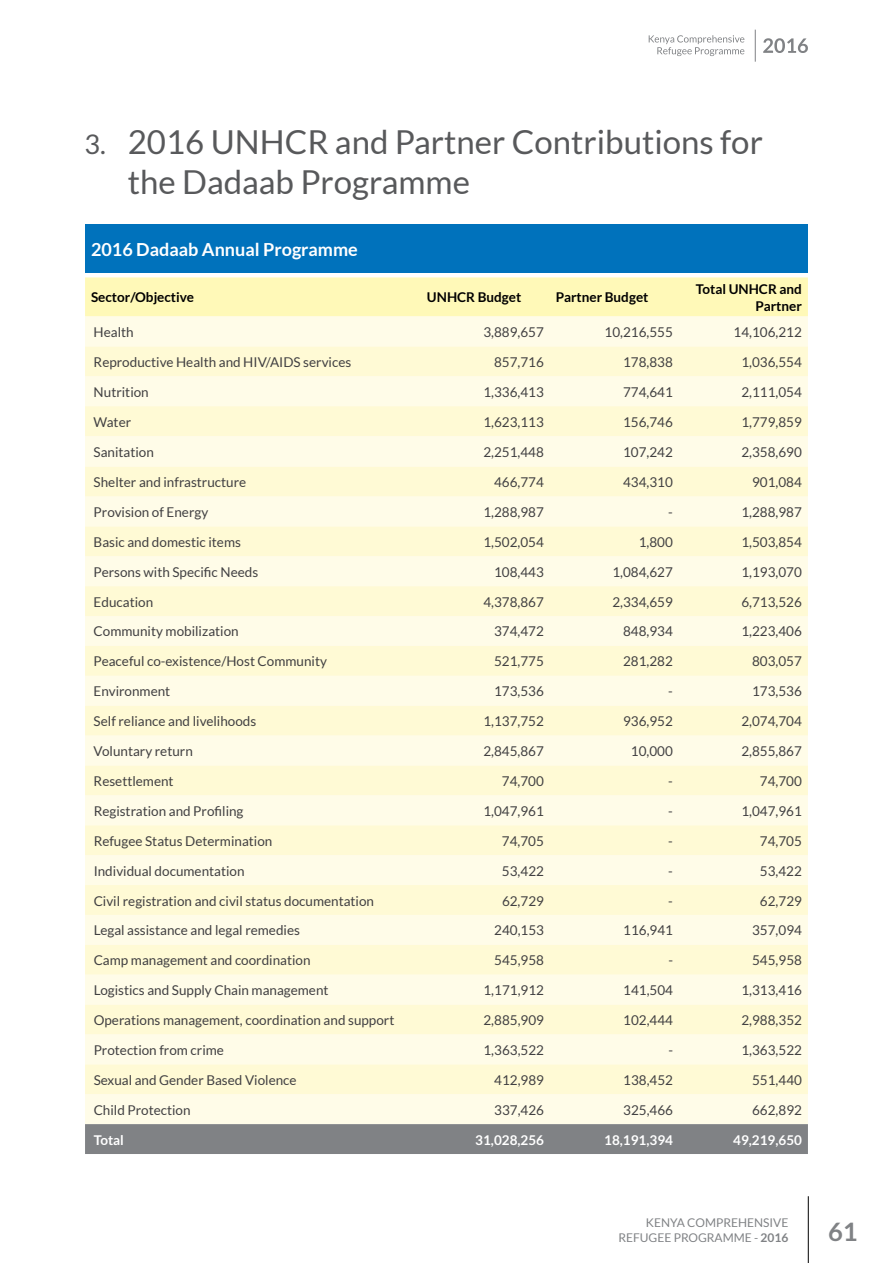
<style>
.page{position:relative;width:893px;height:1263px;background:#fff}
.page>*{position:absolute;margin:0;border:0;box-sizing:border-box;transform-origin:0 0}
.t1{font:33px/39.6px "Lato";color:#58595b}
.t2{font:700 25.5px "Lato";color:#808285}
.t3{font:700 18px "Lato";color:#fff}
.t4{font:13.5px "Lato";color:#414042}
.t5{font:700 13.5px/16.2px "Lato";color:#000;text-align:right}
.t6{font:700 13.5px "Lato";color:#fff}
.t7{font:12px/14.4px "Lato";color:#808285;text-align:right}
.s1{font-size:27px}
.s2{font-weight:700}
</style>
<div class="page">
<hr style="left:808px;top:1196px;width:1px;height:67px;background:#000">
<svg style="left:649px;top:35px;width:95px;height:21px"></svg>
<svg style="left:763px;top:38px;width:45px;height:15px"></svg>
<hr style="left:755px;top:30px;width:1px;height:32px;background:#808285">
<div style="left:85px;top:224px;width:723px;height:49px;background:#0072bc"></div>
<div style="left:85px;top:277px;width:723px;height:39px;background:#fff9b8"></div>
<div style="left:85px;top:316px;width:723px;height:808px;background:#fffce8"></div>
<svg style="left:85px;top:346px;width:723px;height:748px;background:#fffade"></svg>
<div style="left:85px;top:1124px;width:723px;height:30px;background:#808285"></div>
<h1 class="t1" style="left:128px;top:122px;width:637px;text-indent:-43px"><span class="s1">3.</span> 2016 UNHCR and Partner Contributions for the Dadaab Programme</h1>
<h3 class="t3" style="left:91px;top:239px;width:268px">2016 Dadaab Annual Programme</h3>
<p class="t5" style="left:91px;top:289px;width:105px">Sector/Objective</p>
<p class="t5" style="left:427px;top:289px;width:96px">UNHCR Budget</p>
<p class="t5" style="left:556px;top:289px;width:94px">Partner Budget</p>
<p class="t5" style="left:696px;top:281px;width:108px">Total UNHCR and<br>Partner</p>
<p class="t4" style="left:94px;top:324px;width:42px">Health</p>
<p class="t4" style="left:483px;top:324px;width:62px">3,889,657</p>
<p class="t4" style="left:605px;top:324px;width:70px">10,216,555</p>
<p class="t4" style="left:734px;top:324px;width:70px">14,106,212</p>
<p class="t4" style="left:94px;top:354px;width:259px">Reproductive Health and HIV/AIDS services</p>
<p class="t4" style="left:494px;top:354px;width:51px">857,716</p>
<p class="t4" style="left:623px;top:354px;width:51px">178,838</p>
<p class="t4" style="left:741px;top:354px;width:62px">1,036,554</p>
<p class="t4" style="left:94px;top:384px;width:57px">Nutrition</p>
<p class="t4" style="left:483px;top:384px;width:62px">1,336,413</p>
<p class="t4" style="left:623px;top:384px;width:51px">774,641</p>
<p class="t4" style="left:741px;top:384px;width:62px">2,111,054</p>
<p class="t4" style="left:94px;top:414px;width:39px">Water</p>
<p class="t4" style="left:483px;top:414px;width:62px">1,623,113</p>
<p class="t4" style="left:623px;top:414px;width:51px">156,746</p>
<p class="t4" style="left:741px;top:414px;width:62px">1,779,859</p>
<p class="t4" style="left:94px;top:444px;width:62px">Sanitation</p>
<p class="t4" style="left:483px;top:444px;width:62px">2,251,448</p>
<p class="t4" style="left:623px;top:444px;width:51px">107,242</p>
<p class="t4" style="left:741px;top:444px;width:62px">2,358,690</p>
<p class="t4" style="left:94px;top:475px;width:154px">Shelter and infrastructure</p>
<p class="t4" style="left:494px;top:475px;width:51px">466,774</p>
<p class="t4" style="left:623px;top:475px;width:51px">434,310</p>
<p class="t4" style="left:752px;top:475px;width:51px">901,084</p>
<p class="t4" style="left:94px;top:504px;width:116px">Provision of Energy</p>
<p class="t4" style="left:483px;top:504px;width:62px">1,288,987</p>
<p class="t4" style="left:668px;top:504px;width:6px">-</p>
<p class="t4" style="left:741px;top:504px;width:62px">1,288,987</p>
<p class="t4" style="left:94px;top:534px;width:149px">Basic and domestic items</p>
<p class="t4" style="left:483px;top:534px;width:62px">1,502,054</p>
<p class="t4" style="left:639px;top:534px;width:36px">1,800</p>
<p class="t4" style="left:741px;top:534px;width:62px">1,503,854</p>
<p class="t4" style="left:94px;top:564px;width:166px">Persons with Specific Needs</p>
<p class="t4" style="left:494px;top:564px;width:51px">108,443</p>
<p class="t4" style="left:612px;top:564px;width:62px">1,084,627</p>
<p class="t4" style="left:741px;top:564px;width:62px">1,193,070</p>
<p class="t4" style="left:94px;top:594px;width:61px">Education</p>
<p class="t4" style="left:483px;top:594px;width:62px">4,378,867</p>
<p class="t4" style="left:612px;top:594px;width:62px">2,334,659</p>
<p class="t4" style="left:741px;top:594px;width:62px">6,713,526</p>
<p class="t4" style="left:94px;top:624px;width:147px">Community mobilization</p>
<p class="t4" style="left:494px;top:624px;width:51px">374,472</p>
<p class="t4" style="left:623px;top:624px;width:51px">848,934</p>
<p class="t4" style="left:741px;top:624px;width:62px">1,223,406</p>
<p class="t4" style="left:94px;top:654px;width:235px">Peaceful co-existence/Host Community</p>
<p class="t4" style="left:494px;top:654px;width:51px">521,775</p>
<p class="t4" style="left:623px;top:654px;width:51px">281,282</p>
<p class="t4" style="left:752px;top:654px;width:51px">803,057</p>
<p class="t4" style="left:94px;top:684px;width:78px">Environment</p>
<p class="t4" style="left:494px;top:684px;width:51px">173,536</p>
<p class="t4" style="left:668px;top:684px;width:6px">-</p>
<p class="t4" style="left:752px;top:684px;width:51px">173,536</p>
<p class="t4" style="left:94px;top:714px;width:164px">Self reliance and livelihoods</p>
<p class="t4" style="left:483px;top:714px;width:62px">1,137,752</p>
<p class="t4" style="left:623px;top:714px;width:51px">936,952</p>
<p class="t4" style="left:741px;top:714px;width:62px">2,074,704</p>
<p class="t4" style="left:94px;top:744px;width:101px">Voluntary return</p>
<p class="t4" style="left:483px;top:744px;width:62px">2,845,867</p>
<p class="t4" style="left:631px;top:744px;width:44px">10,000</p>
<p class="t4" style="left:741px;top:744px;width:62px">2,855,867</p>
<p class="t4" style="left:94px;top:773px;width:82px">Resettlement</p>
<p class="t4" style="left:502px;top:773px;width:44px">74,700</p>
<p class="t4" style="left:668px;top:773px;width:6px">-</p>
<p class="t4" style="left:760px;top:773px;width:44px">74,700</p>
<p class="t4" style="left:94px;top:803px;width:151px">Registration and Profiling</p>
<p class="t4" style="left:483px;top:803px;width:62px">1,047,961</p>
<p class="t4" style="left:668px;top:803px;width:6px">-</p>
<p class="t4" style="left:741px;top:803px;width:62px">1,047,961</p>
<p class="t4" style="left:94px;top:833px;width:180px">Refugee Status Determination</p>
<p class="t4" style="left:502px;top:833px;width:44px">74,705</p>
<p class="t4" style="left:668px;top:833px;width:6px">-</p>
<p class="t4" style="left:760px;top:833px;width:44px">74,705</p>
<p class="t4" style="left:94px;top:863px;width:152px">Individual documentation</p>
<p class="t4" style="left:502px;top:863px;width:44px">53,422</p>
<p class="t4" style="left:668px;top:863px;width:6px">-</p>
<p class="t4" style="left:760px;top:863px;width:44px">53,422</p>
<p class="t4" style="left:94px;top:893px;width:282px">Civil registration and civil status documentation</p>
<p class="t4" style="left:502px;top:893px;width:44px">62,729</p>
<p class="t4" style="left:668px;top:893px;width:6px">-</p>
<p class="t4" style="left:760px;top:893px;width:44px">62,729</p>
<p class="t4" style="left:94px;top:923px;width:208px">Legal assistance and legal remedies</p>
<p class="t4" style="left:494px;top:923px;width:51px">240,153</p>
<p class="t4" style="left:623px;top:923px;width:51px">116,941</p>
<p class="t4" style="left:752px;top:923px;width:51px">357,094</p>
<p class="t4" style="left:94px;top:953px;width:218px">Camp management and coordination</p>
<p class="t4" style="left:494px;top:953px;width:51px">545,958</p>
<p class="t4" style="left:668px;top:953px;width:6px">-</p>
<p class="t4" style="left:752px;top:953px;width:51px">545,958</p>
<p class="t4" style="left:94px;top:983px;width:236px">Logistics and Supply Chain management</p>
<p class="t4" style="left:483px;top:983px;width:62px">1,171,912</p>
<p class="t4" style="left:623px;top:983px;width:51px">141,504</p>
<p class="t4" style="left:741px;top:983px;width:62px">1,313,416</p>
<p class="t4" style="left:94px;top:1013px;width:302px">Operations management, coordination and support</p>
<p class="t4" style="left:483px;top:1013px;width:62px">2,885,909</p>
<p class="t4" style="left:623px;top:1013px;width:51px">102,444</p>
<p class="t4" style="left:741px;top:1013px;width:62px">2,988,352</p>
<p class="t4" style="left:94px;top:1042px;width:132px">Protection from crime</p>
<p class="t4" style="left:483px;top:1042px;width:62px">1,363,522</p>
<p class="t4" style="left:668px;top:1042px;width:6px">-</p>
<p class="t4" style="left:741px;top:1042px;width:62px">1,363,522</p>
<p class="t4" style="left:94px;top:1072px;width:204px">Sexual and Gender Based Violence</p>
<p class="t4" style="left:494px;top:1072px;width:51px">412,989</p>
<p class="t4" style="left:623px;top:1072px;width:51px">138,452</p>
<p class="t4" style="left:752px;top:1072px;width:51px">551,440</p>
<p class="t4" style="left:94px;top:1102px;width:98px">Child Protection</p>
<p class="t4" style="left:494px;top:1102px;width:51px">337,426</p>
<p class="t4" style="left:623px;top:1102px;width:51px">325,466</p>
<p class="t4" style="left:752px;top:1102px;width:51px">662,892</p>
<p class="t6" style="left:94px;top:1132px;width:32px">Total</p>
<p class="t6" style="left:475px;top:1132px;width:70px">31,028,256</p>
<p class="t6" style="left:604px;top:1132px;width:70px">18,191,394</p>
<p class="t6" style="left:733px;top:1132px;width:70px">49,219,650</p>
<p class="t7" style="left:618px;top:1215px;width:172px">KENYA COMPREHENSIVE<br>REFUGEE PROGRAMME - <span class="s2">2016</span></p>
<h2 class="t2" style="left:828px;top:1217px;width:31px">61</h2>
</div>
